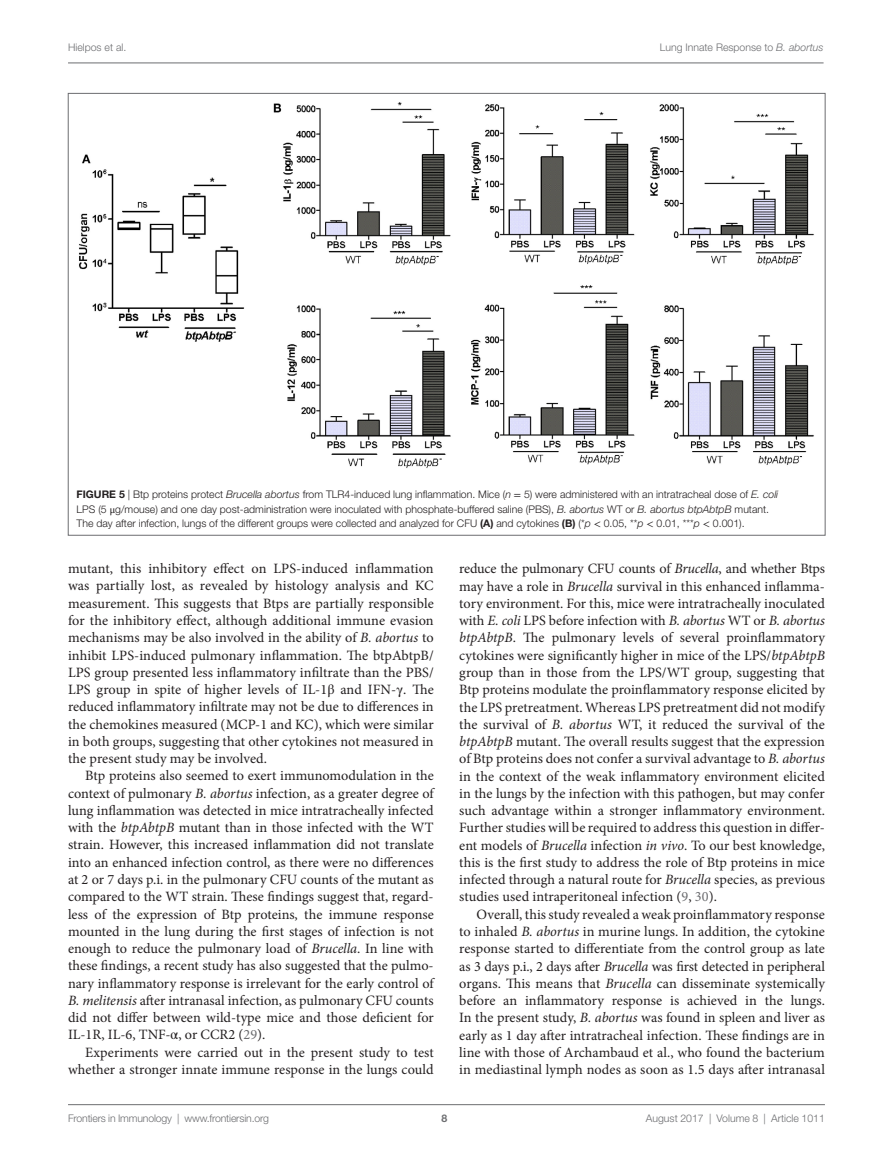
<style>
.page{position:relative;width:893px;height:1170px;background:#fff}
.page>*{position:absolute;margin:0;border:0;box-sizing:border-box;transform-origin:0 0}
.t1{font:14.25px/17.2px "Minion Pro";color:#231f20;text-align:justify}
.t2{font:300 10.5px/14.2px "Helvetica Neue LT Std";color:#231f20}
.t3{font:300 10.5px "Helvetica Neue LT Std";color:#6c6d70}
.t4{font:700 10.5px "Helvetica Neue LT Std";color:#6c6d70}
.s1{font-style:italic}
.s2{font-weight:700}
.s3{font-family:"STIX General";font-weight:400}
.s4{font-family:"STIX General"}
.s5{color:#6c6d70}
</style>
<div class="page">
<img style="left:79px;top:102px;width:735px;height:366px">
<hr style="left:68px;top:63px;width:756px;height:1px;background:#6c6d70">
<hr style="left:68px;top:1104px;width:757px;height:1px;background:#6c6d70">
<p class="t3" style="left:68px;top:41px;width:60px">Hielpos et al.</p>
<p class="t3" style="left:660px;top:41px;width:165px">Lung Innate Response to <span class="s1">B. abortus</span></p>
<p class="t2" style="left:77px;top:487px;width:703px"><span class="s2">FIGURE 5</span> | Btp proteins protect <span class="s1">Brucella abortus</span> from TLR4-induced lung inflammation. Mice (<span class="s1">n</span> <span class="s3">=</span> 5) were administered with an intratracheal dose of <span class="s1">E. coli<br></span>LPS (5 <span class="s3">μ</span>g/mouse) and one day post-administration were inoculated with phosphate-buffered saline (PBS), <span class="s1">B. abortus</span> WT or <span class="s1">B. abortus btpAbtpB</span> mutant.<br>The day after infection, lungs of the different groups were collected and analyzed for CFU <span class="s2">(A)</span> and cytokines <span class="s2">(B)</span> (*<span class="s1">p</span> <span class="s3">&lt;</span> 0.05, **<span class="s1">p</span> <span class="s3">&lt;</span> 0.01, ***<span class="s1">p</span> <span class="s3">&lt;</span> 0.001).</p>
<p class="t1" style="left:68px;top:560px;width:367px">mutant, this inhibitory effect on LPS-induced inflammation was partially lost, as revealed by histology analysis and KC measurement. This suggests that Btps are partially responsible for the inhibitory effect, although additional immune evasion mechanisms may be also involved in the ability of <span class="s1">B. abortus</span> to inhibit LPS-induced pulmonary inflammation. The btpAbtpB/ LPS group presented less inflammatory infiltrate than the PBS/ LPS group in spite of higher levels of IL-1<span class="s4">β</span> and IFN-<span class="s4">γ</span>. The reduced inflammatory infiltrate may not be due to differences in the chemokines measured (MCP-1 and KC), which were similar in both groups, suggesting that other cytokines not measured in the present study may be involved.</p>
<p class="t1" style="left:68px;top:767px;width:367px;text-indent:17px">Btp proteins also seemed to exert immunomodulation in the context of pulmonary <span class="s1">B. abortus</span> infection, as a greater degree of lung inflammation was detected in mice intratracheally infected with the <span class="s1">btpAbtpB</span> mutant than in those infected with the WT strain. However, this increased inflammation did not translate into an enhanced infection control, as there were no differences at 2 or 7 days p.i. in the pulmonary CFU counts of the mutant as compared to the WT strain. These findings suggest that, regard&shy;less of the expression of Btp proteins, the immune response mounted in the lung during the first stages of infection is not enough to reduce the pulmonary load of <span class="s1">Brucella</span>. In line with these findings, a recent study has also suggested that the pulmo&shy;nary inflammatory response is irrelevant for the early control of <span class="s1">B. melitensis</span> after intranasal infection, as pulmonary CFU counts did not differ between wild-type mice and those deficient for IL-1R, IL-6, TNF-<span class="s4">α</span>, or CCR2 (<span class="s5">29</span>).</p>
<p class="t1" style="left:68px;top:1043px;width:367px;text-align:right">Experiments were carried out in the present study to test whether a stronger innate immune response in the lungs could</p>
<p class="t1" style="left:459px;top:560px;width:367px">reduce the pulmonary CFU counts of <span class="s1">Brucella</span>, and whether Btps may have a role in <span class="s1">Brucella</span> survival in this enhanced inflamma&shy;tory environment. For this, mice were intratracheally inoculated with <span class="s1">E. coli</span> LPS before infection with <span class="s1">B. abortus</span> WT or <span class="s1">B. abortus btpAbtpB</span>. The pulmonary levels of several proinflammatory cytokines were significantly higher in mice of the LPS/<span class="s1">btpAbtpB </span>group than in those from the LPS/WT group, suggesting that Btp proteins modulate the proinflammatory response elicited by the LPS pretreatment. Whereas LPS pretreatment did not modify the survival of <span class="s1">B. abortus</span> WT, it reduced the survival of the <span class="s1">btpAbtpB</span> mutant. The overall results suggest that the expression of Btp proteins does not confer a survival advantage to <span class="s1">B. abortus </span>in the context of the weak inflammatory environment elicited in the lungs by the infection with this pathogen, but may confer such advantage within a stronger inflammatory environment.<br>Further studies will be required to address this question in differ&shy;ent models of <span class="s1">Brucella</span> infection <span class="s1">in vivo</span>. To our best knowledge, this is the first study to address the role of Btp proteins in mice infected through a natural route for <span class="s1">Brucella</span> species, as previous studies used intraperitoneal infection (<span class="s5">9</span>, <span class="s5">30</span>).</p>
<p class="t1" style="left:459px;top:905px;width:367px;text-indent:17px">Overall, this study revealed a weak proinflammatory response to inhaled <span class="s1">B. abortus</span> in murine lungs. In addition, the cytokine response started to differentiate from the control group as late as 3 days p.i., 2 days after <span class="s1">Brucella</span> was first detected in peripheral organs. This means that <span class="s1">Brucella</span> can disseminate systemically before an inflammatory response is achieved in the lungs.<br>In the present study, <span class="s1">B. abortus</span> was found in spleen and liver as early as 1 day after intratracheal infection. These findings are in line with those of Archambaud et al., who found the bacterium in mediastinal lymph nodes as soon as 1.5 days after intranasal</p>
<p class="t3" style="left:68px;top:1111px;width:203px">Frontiers in Immunology | www.frontiersin.org</p>
<p class="t3" style="left:646px;top:1111px;width:181px">August 2017 | Volume 8 | Article 1011</p>
<p class="t4" style="left:441px;top:1111px;width:7px">8</p>
</div>
